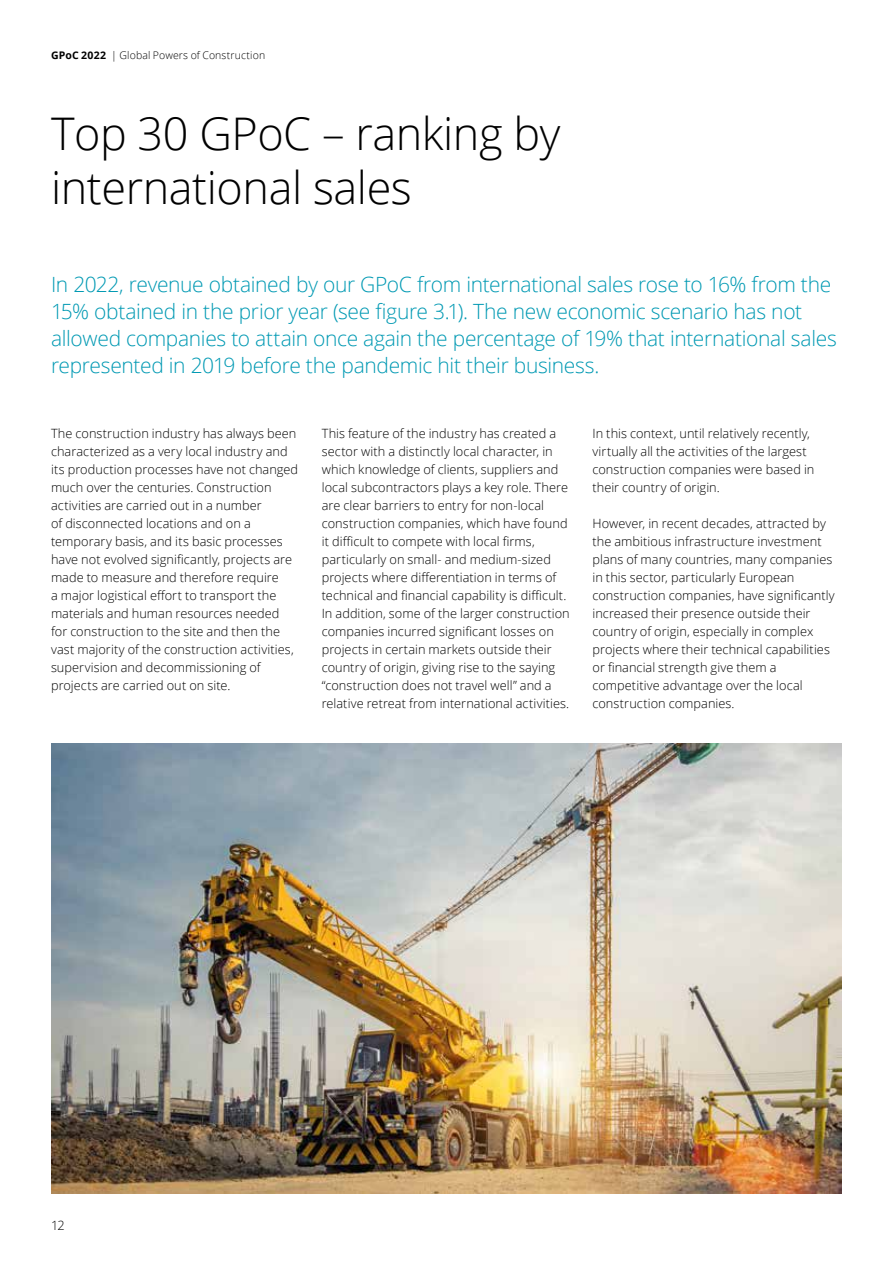
<style>
.page{position:relative;width:893px;height:1263px;background:#fff}
.page>*{position:absolute;margin:0;border:0;box-sizing:border-box;transform-origin:0 0}
.t1{font:300 45px/54px "Open Sans";letter-spacing:-.01em;color:#000}
.t2{font:300 21px/27px "Open Sans";letter-spacing:-.015em;color:#0099b3}
.t3{font:300 12.75px/18px "Open Sans";letter-spacing:.005em;color:#000}
.t4{font:300 10.5px "Open Sans";letter-spacing:.01em;color:#000}
.s1{font-weight:700}
</style>
<div class="page">
<img style="left:51px;top:744px;width:791px;height:450px">
<p class="t4" style="left:51px;top:48px;width:216px"><span class="s1">GPoC 2022</span> | Global Powers of Construction</p>
<h1 class="t1" style="left:51px;top:105px;width:511px">Top 30 GPoC – ranking by international sales</h1>
<p class="t2" style="left:51px;top:270px;width:787px">In 2022, revenue obtained by our GPoC from international sales rose to 16% from the 15% obtained in the prior year (see figure 3.1). The new economic scenario has not allowed companies to attain once again the percentage of 19% that international sales represented in 2019 before the pandemic hit their business.</p>
<p class="t3" style="left:51px;top:424px;width:249px">The construction industry has always been characterized as a very local industry and its production processes have not changed much over the centuries. Construction activities are carried out in a number<br>of disconnected locations and on a temporary basis, and its basic processes have not evolved significantly, projects are made to measure and therefore require<br>a major logistical effort to transport the materials and human resources needed for construction to the site and then the vast majority of the construction activities, supervision and decommissioning of projects are carried out on site.</p>
<p class="t3" style="left:322px;top:424px;width:249px">This feature of the industry has created a sector with a distinctly local character, in which knowledge of clients, suppliers and local subcontractors plays a key role. There are clear barriers to entry for non-local construction companies, which have found it difficult to compete with local firms, particularly on small- and medium-sized projects where differentiation in terms of technical and financial capability is difficult.<br>In addition, some of the larger construction companies incurred significant losses on projects in certain markets outside their country of origin, giving rise to the saying “construction does not travel well” and a relative retreat from international activities.</p>
<p class="t3" style="left:592px;top:424px;width:223px">In this context, until relatively recently, virtually all the activities of the largest construction companies were based in their country of origin.</p>
<p class="t3" style="left:592px;top:514px;width:244px">However, in recent decades, attracted by the ambitious infrastructure investment plans of many countries, many companies in this sector, particularly European construction companies, have significantly increased their presence outside their country of origin, especially in complex projects where their technical capabilities or financial strength give them a competitive advantage over the local construction companies.</p>
<p class="t3" style="left:51px;top:1216px;width:15px">12</p>
</div>
